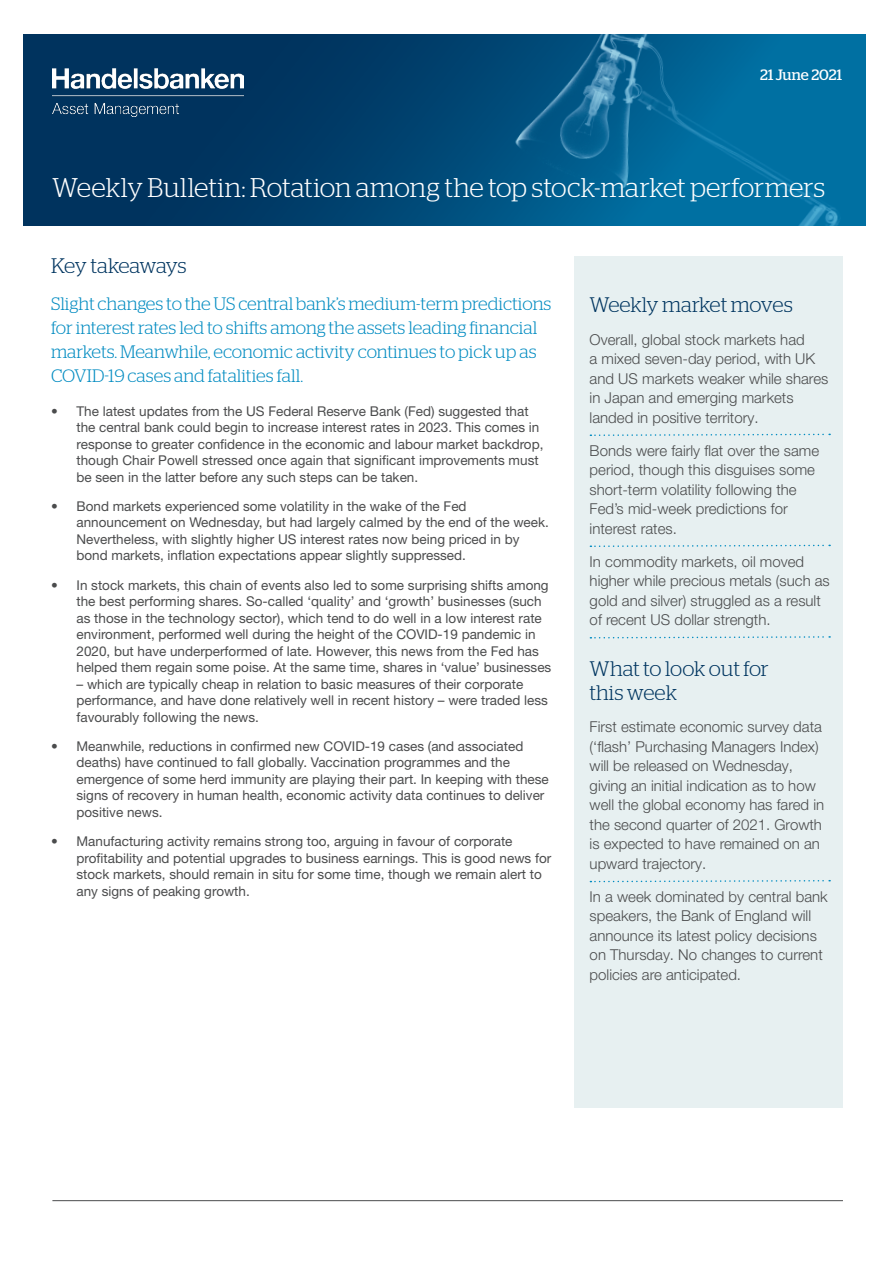
<style>
.page{position:relative;width:893px;height:1263px;background:#fff}
.page>*{position:absolute;margin:0;border:0;box-sizing:border-box;transform-origin:0 0}
.t1{font:300 27px "Stag";color:#fff}
.Sub_headings{font:300 21px/24px "Stag";letter-spacing:-.01em;color:#003560}
.Sub_headings-2{font:300 21px "Stag";letter-spacing:-.035em;color:#003560}
.First_Paragraph{font:300 18px/24px "Stag";color:#008bc1}
.RH_text{font:300 15px/19.5px "Helvetica Neue LT Pro";color:#4b4c4d}
.Date{font:15px "Stag";letter-spacing:.01em;color:#fff}
.t2{font:13.5px/16.5px "Helvetica Neue LT Pro";color:#4b4c4d}
</style>
<div class="page">
<svg style="left:24px;top:34px;width:842px;height:191px;background:#02507e"></svg>
<div style="left:574px;top:256px;width:269px;height:852px;background:#e7f0f1"></div>
<svg style="left:590px;top:433px;width:240px;height:3px"></svg>
<svg style="left:590px;top:544px;width:240px;height:3px"></svg>
<svg style="left:590px;top:636px;width:240px;height:3px"></svg>
<svg style="left:590px;top:880px;width:240px;height:3px"></svg>
<hr style="left:52px;top:1200px;width:791px;height:1px;background:#4b4c4d">
<img style="left:52px;top:68px;width:191px;height:48px">
<p class="Date" style="left:760px;top:66px;width:84px">21 June 2021</p>
<p class="t1" style="left:52px;top:172px;width:775px">Weekly Bulletin: Rotation among the top stock-market performers</p>
<p class="Sub_headings-2" style="left:51px;top:254px;width:137px">Key takeaways</p>
<p class="First_Paragraph" style="left:51px;top:291px;width:502px">Slight changes to the US central bank’s medium-term predictions for interest rates led to shifts among the assets leading financial markets. Meanwhile, economic activity continues to pick up as COVID-19 cases and fatalities fall.</p>
<p class="t2" style="left:77px;top:402px;width:468px;text-indent:-26px">• The latest updates from the US Federal Reserve Bank (Fed) suggested that the central bank could begin to increase interest rates in 2023. This comes in response to greater confidence in the economic and labour market backdrop, though Chair Powell stressed once again that significant improvements must be seen in the latter before any such steps can be taken.</p>
<p class="t2" style="left:77px;top:497px;width:474px;text-indent:-26px">• Bond markets experienced some volatility in the wake of the Fed announcement on Wednesday, but had largely calmed by the end of the week.<br>Nevertheless, with slightly higher US interest rates now being priced in by bond markets, inflation expectations appear slightly suppressed.</p>
<p class="t2" style="left:77px;top:576px;width:476px;text-indent:-26px">• In stock markets, this chain of events also led to some surprising shifts among the best performing shares. So-called ‘quality’ and ‘growth’ businesses (such as those in the technology sector), which tend to do well in a low interest rate environment, performed well during the height of the COVID-19 pandemic in 2020, but have underperformed of late. However, this news from the Fed has helped them regain some poise. At the same time, shares in ‘value’ businesses</p>
<p class="t2" style="left:77px;top:675px;width:473px">– which are typically cheap in relation to basic measures of their corporate performance, and have done relatively well in recent history – were traded less favourably following the news.</p>
<p class="t2" style="left:77px;top:737px;width:474px;text-indent:-26px">• Meanwhile, reductions in confirmed new COVID-19 cases (and associated deaths) have continued to fall globally. Vaccination programmes and the emergence of some herd immunity are playing their part. In keeping with these signs of recovery in human health, economic activity data continues to deliver positive news.</p>
<p class="t2" style="left:77px;top:833px;width:476px;text-indent:-26px">• Manufacturing activity remains strong too, arguing in favour of corporate profitability and potential upgrades to business earnings. This is good news for stock markets, should remain in situ for some time, though we remain alert to any signs of peaking growth.</p>
<p class="Sub_headings" style="left:590px;top:293px;width:205px">Weekly market moves</p>
<p class="RH_text" style="left:590px;top:329px;width:240px">Overall, global stock markets had<br>a mixed seven-day period, with UK and US markets weaker while shares in Japan and emerging markets landed in positive territory.</p>
<p class="RH_text" style="left:590px;top:440px;width:231px">Bonds were fairly flat over the same period, though this disguises some short-term volatility following the<br>Fed’s mid-week predictions for interest rates.</p>
<p class="RH_text" style="left:590px;top:551px;width:242px">In commodity markets, oil moved higher while precious metals (such as gold and silver) struggled as a result of recent US dollar strength.</p>
<p class="Sub_headings" style="left:590px;top:656px;width:181px">What to look out for this week</p>
<p class="RH_text" style="left:590px;top:717px;width:236px">First estimate economic survey data (‘flash’ Purchasing Managers Index) will be released on Wednesday, giving an initial indication as to how well the global economy has fared in the second quarter of 2021. Growth is expected to have remained on an upward trajectory.</p>
<p class="RH_text" style="left:590px;top:886px;width:240px">In a week dominated by central bank speakers, the Bank of England will announce its latest policy decisions on Thursday. No changes to current policies are anticipated.</p>
</div>
